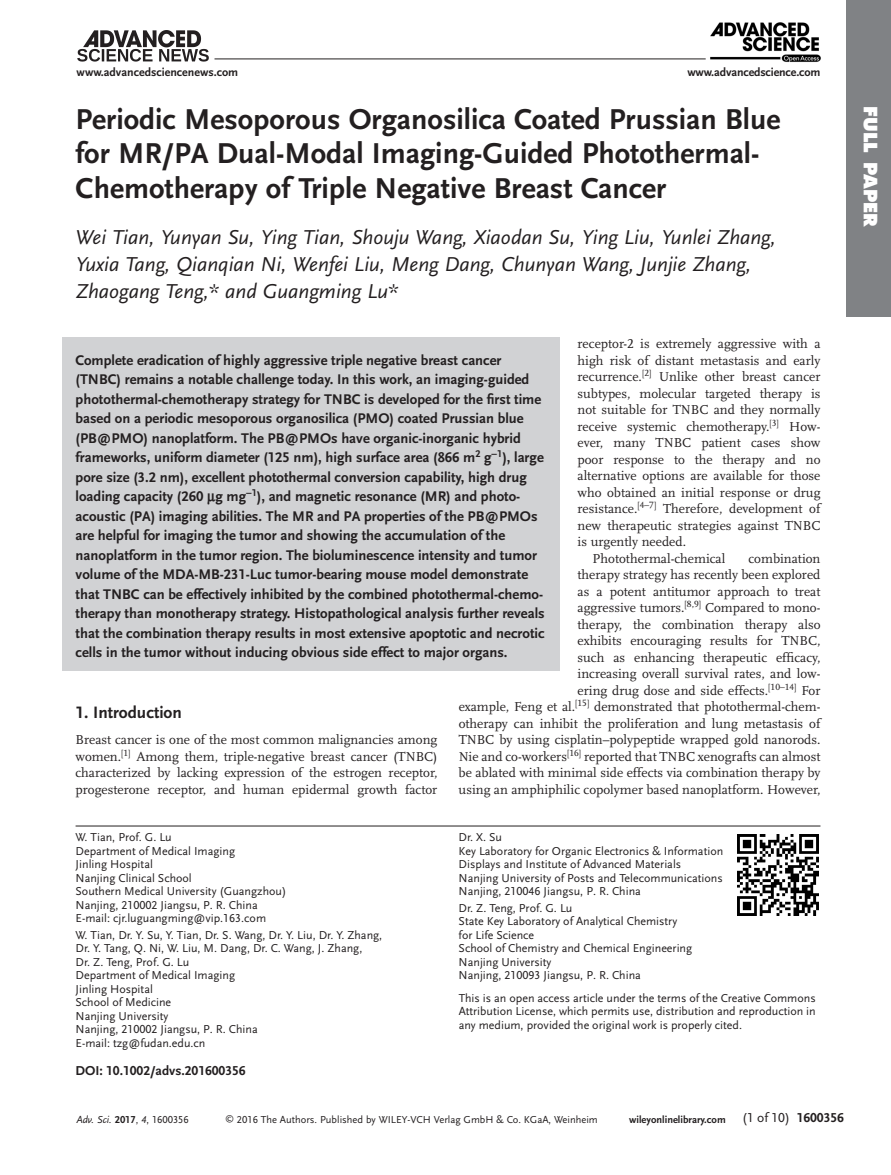
<style>
.page{position:relative;width:891px;height:1175px;background:#fff}
.page>*{position:absolute;margin:0;border:0;box-sizing:border-box;transform-origin:0 0}
.t1{font:700 30px/34.5px "Scala Sans LF";color:#231f20}
.t2{font:italic 21px/27px "Scala Sans LF";color:#231f20}
.t3{font:800 18px "Futura";letter-spacing:.005em;color:#fff}
.t4{font:700 17.25px "Scala Sans LF";color:#231f20}
.t5{font:700 14.7px/19.5px "Scala Sans LF";color:#231f20}
.t6{font:13.5px/16.5px "Scala LF";color:#231f20;text-align:right}
.t7{font:700 13.5px "Scala Sans LF";color:#231f20}
.t8{font:12px/13.5px "Scala Sans LF";color:#231f20}
.t9{font:700 12px "Scala Sans LF";color:#231f20}
.t10{font:10.5px "Scala Sans LF";color:#231f20}
.t11{font:700 10.5px "Scala Sans LF";color:#231f20}
.t12{font:italic 10.5px "Scala Sans LF";color:#231f20}
.s1{font-weight:700;font-style:normal}
.s2{font-style:normal}
.s3{font-size:9px}
.s4{font-weight:400;font-size:13.5px}
.s5{font-size:13.5px}
</style>
<div class="page">
<div style="left:846px;top:0;width:45px;height:317px;background:#808285"></div>
<img style="left:710px;top:22px;width:111px;height:40px">
<hr style="left:215px;top:59px;width:491px;height:1px;background:#231f20">
<img style="left:77px;top:30px;width:132px;height:31px">
<div style="left:62px;top:337px;width:498px;height:333px;background:#d1d2d4"></div>
<img style="left:737px;top:834px;width:82px;height:82px">
<hr style="left:76px;top:825px;width:744px;height:1px;background:#231f20">
<p class="t9" style="left:77px;top:65px;width:163px">www.advancedsciencenews.com</p>
<p class="t9" style="left:687px;top:65px;width:135px">www.advancedscience.com</p>
<h1 class="t1" style="left:76px;top:103px;width:706px">Periodic Mesoporous Organosilica Coated Prussian Blue for MR/PA Dual-Modal Imaging-Guided Photothermal-<br>Chemotherapy of Triple Negative Breast Cancer</h1>
<h2 class="t2" style="left:76px;top:223px;width:702px">Wei Tian, Yunyan Su, Ying Tian, Shouju Wang, Xiaodan Su, Ying Liu, Yunlei Zhang,<br>Yuxia Tang, Qianqian Ni, Wenfei Liu, Meng Dang, Chunyan Wang, Junjie Zhang,<br>Zhaogang Teng,* and Guangming Lu*</h2>
<p class="t6" style="left:578px;top:335px;width:244px">receptor-2 is extremely aggressive with a</p>
<p class="t6" style="left:578px;top:352px;width:244px">high risk of distant metastasis and early</p>
<p class="t6" style="left:578px;top:368px;width:244px">recurrence.<sup>[2]</sup> Unlike other breast cancer</p>
<p class="t6" style="left:578px;top:385px;width:244px">subtypes, molecular targeted therapy is</p>
<p class="t6" style="left:578px;top:401px;width:244px">not suitable for TNBC and they normally</p>
<p class="t6" style="left:578px;top:418px;width:244px">receive systemic chemotherapy.<sup>[3]</sup> How-</p>
<p class="t6" style="left:578px;top:434px;width:244px">ever, many TNBC patient cases show</p>
<p class="t6" style="left:578px;top:451px;width:244px">poor response to the therapy and no</p>
<p class="t6" style="left:578px;top:467px;width:244px">alternative options are available for those</p>
<p class="t6" style="left:578px;top:484px;width:244px">who obtained an initial response or drug</p>
<p class="t6" style="left:578px;top:500px;width:244px">resistance.<sup>[4–7]</sup> Therefore, development of</p>
<p class="t6" style="left:578px;top:517px;width:244px">new therapeutic strategies against TNBC</p>
<p class="t6" style="left:578px;top:533px;width:110px">is urgently needed.</p>
<p class="t6" style="left:593px;top:550px;width:134px">Photothermal-chemical</p>
<p class="t5" style="left:76px;top:350px;width:471px">Complete eradication of highly aggressive triple negative breast cancer (TNBC) remains a notable challenge today. In this work, an imaging-guided photothermal-chemotherapy strategy for TNBC is developed for the first time based on a periodic mesoporous organosilica (PMO) coated Prussian blue (PB@PMO) nanoplatform. The PB@PMOs have organic-inorganic hybrid frameworks, uniform diameter (125 nm), high surface area (866 m<sup>2</sup> g−<sup>1</sup>), large pore size (3.2 nm), excellent photothermal conversion capability, high drug loading capacity (260 g mg−<sup>1</sup>), and magnetic resonance (MR) and photo&shy;acoustic (PA) imaging abilities. The MR and PA properties of the PB@PMOs are helpful for imaging the tumor and showing the accumulation of the nanoplatform in the tumor region. The bioluminescence intensity and tumor volume of the MDA-MB-231-Luc tumor-bearing mouse model demonstrate that TNBC can be effectively inhibited by the combined photothermal-chemo&shy;therapy than monotherapy strategy. Histopathological analysis further reveals that the combination therapy results in most extensive apoptotic and necrotic cells in the tumor without inducing obvious side effect to major organs.</p>
<p class="t6" style="left:459px;top:550px;width:363px">combination<br>therapy strategy has recently been explored<br>as a potent antitumor approach to treat<br>aggressive tumors.<sup>[8,9]</sup> Compared to mono-<br>therapy, the combination therapy also<br>exhibits encouraging results for TNBC,<br>such as enhancing therapeutic efficacy,<br>increasing overall survival rates, and low-<br>ering drug dose and side effects.<sup>[10–14]</sup> For<br>example, Feng et al.<sup>[15]</sup> demonstrated that photothermal-chem&shy;otherapy can inhibit the proliferation and lung metastasis of TNBC by using cisplatin–polypeptide wrapped gold nanorods.<br>Nie and co-workers<sup>[16]</sup> reported that TNBC xenografts can almost be ablated with minimal side effects via combination therapy by using an amphiphilic copolymer based nanoplatform. However,</p>
<p class="t4" style="left:76px;top:703px;width:108px">1. Introduction</p>
<p class="t6" style="left:76px;top:731px;width:363px;text-align:justify">Breast cancer is one of the most common malignancies among women.<sup>[1]</sup> Among them, triple-negative breast cancer (TNBC) characterized by lacking expression of the estrogen receptor, progesterone receptor, and human epidermal growth factor</p>
<p class="t8" style="left:76px;top:831px;width:212px">W. Tian, Prof. G. Lu<br>Department of Medical Imaging<br>Jinling Hospital<br>Nanjing Clinical School<br>Southern Medical University (Guangzhou)<br>Nanjing, 210002 Jiangsu, P. R. China<br>E-mail: cjr.luguangming@vip.163.com</p>
<p class="t8" style="left:76px;top:928px;width:308px">W. Tian, Dr. Y. Su, Y. Tian, Dr. S. Wang, Dr. Y. Liu, Dr. Y. Zhang,<br>Dr. Y. Tang, Q. Ni, W. Liu, M. Dang, Dr. C. Wang, J. Zhang,<br>Dr. Z. Teng, Prof. G. Lu<br>Department of Medical Imaging<br>Jinling Hospital<br>School of Medicine<br>Nanjing University<br>Nanjing, 210002 Jiangsu, P. R. China<br>E-mail: tzg@fudan.edu.cn</p>
<p class="t7" style="left:76px;top:1062px;width:172px">DOI: 10.1002/advs.201600356</p>
<p class="t8" style="left:459px;top:831px;width:266px">Dr. X. Su<br>Key Laboratory for Organic Electronics &amp; Information Displays and Institute of Advanced Materials Nanjing University of Posts and Telecommunications Nanjing, 210046 Jiangsu, P. R. China</p>
<p class="t8" style="left:459px;top:901px;width:235px">Dr. Z. Teng, Prof. G. Lu<br>State Key Laboratory of Analytical Chemistry for Life Science<br>School of Chemistry and Chemical Engineering<br>Nanjing University<br>Nanjing, 210093 Jiangsu, P. R. China</p>
<p class="t8" style="left:459px;top:991px;width:359px;text-align:justify">This is an open access article under the terms of the Creative Commons Attribution License, which permits use, distribution and reproduction in any medium, provided the original work is properly cited.</p>
<p class="t12" style="left:77px;top:1113px;width:114px">Adv. Sci. <span class="s1">2017</span><span class="s2">,</span> 4<span class="s2">, 1600356</span></p>
<p class="t10" style="left:225px;top:1113px;width:374px"><span class="s3">©</span> 2016 The Authors. Published by WILEY-VCH Verlag GmbH &amp; Co. KGaA, Weinheim</p>
<p class="t11" style="left:629px;top:1113px;width:216px">wileyonlinelibrary.com <span class="s4">(1 of 10)</span> <span class="s5">1600356</span></p>
<h3 class="t3" style="left:882px;top:106px;width:123px;rotate:90deg">Full paper</h3>
</div>
